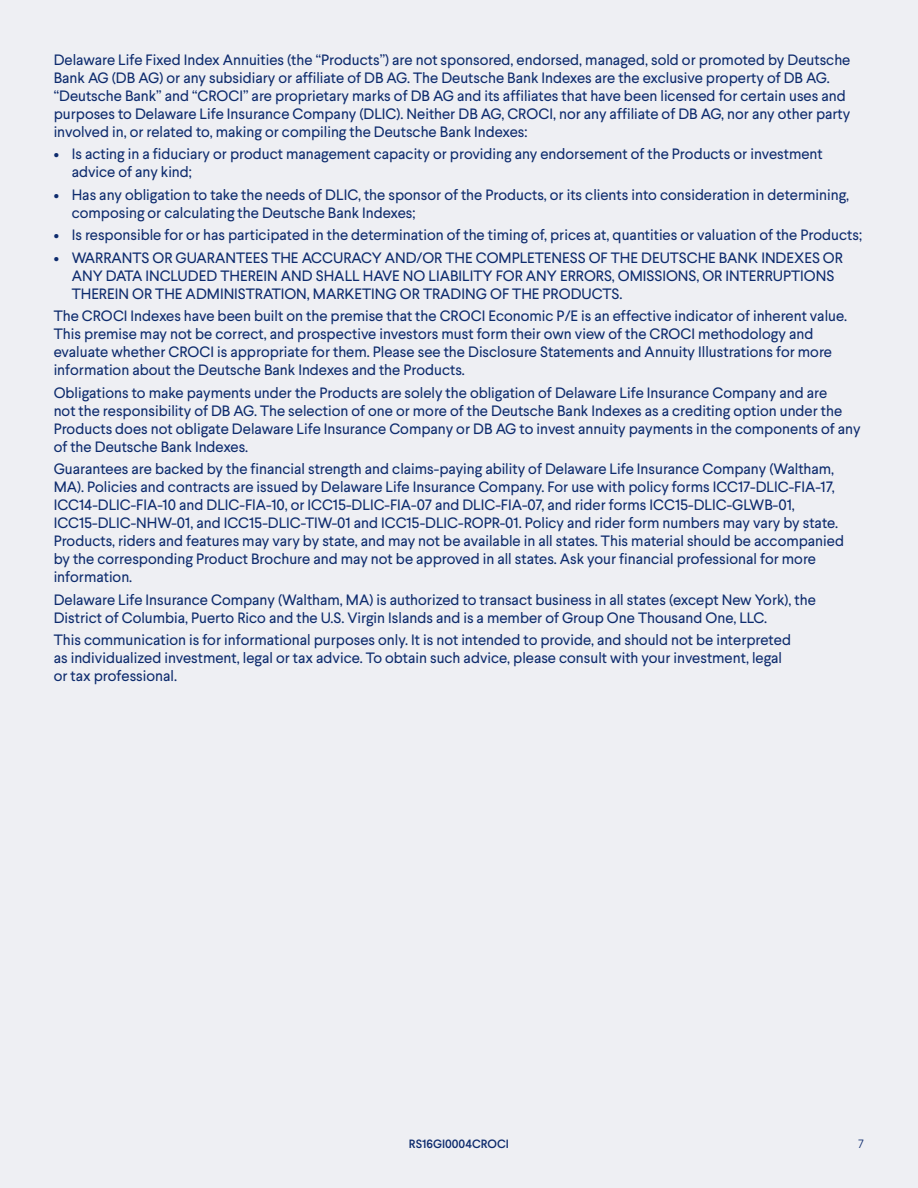
<style>
.page{position:relative;width:918px;height:1188px;background:#eeeff3}
.page>*{position:absolute;margin:0;border:0;box-sizing:border-box;transform-origin:0 0}
.ParaStyle01-Leading{font:15px/18px "Larsseit";color:#0d2b6d}
.t1{font:500 12px "Larsseit";color:#0d2b6d}
.t2{font:300 12px "Larsseit";color:#0d2b6d}
</style>
<div class="page">
<p class="ParaStyle01-Leading" style="left:54px;top:51px;width:798px">Delaware Life Fixed Index Annuities (the “Products”) are not sponsored, endorsed, managed, sold or promoted by Deutsche Bank AG (DB AG) or any subsidiary or affiliate of DB AG. The Deutsche Bank Indexes are the exclusive property of DB AG. “Deutsche Bank” and “CROCI” are proprietary marks of DB AG and its affiliates that have been licensed for certain uses and purposes to Delaware Life Insurance Company (DLIC). Neither DB AG, CROCI, nor any affiliate of DB AG, nor any other party involved in, or related to, making or compiling the Deutsche Bank Indexes:</p>
<p class="ParaStyle01-Leading" style="left:72px;top:145px;width:752px;text-indent:-18px">• Is acting in a fiduciary or product management capacity or providing any endorsement of the Products or investment advice of any kind;</p>
<p class="ParaStyle01-Leading" style="left:72px;top:186px;width:779px;text-indent:-18px">• Has any obligation to take the needs of DLIC, the sponsor of the Products, or its clients into consideration in determining, composing or calculating the Deutsche Bank Indexes;</p>
<p class="ParaStyle01-Leading" style="left:54px;top:226px;width:810px">• Is responsible for or has participated in the determination of the timing of, prices at, quantities or valuation of the Products;</p>
<p class="ParaStyle01-Leading" style="left:72px;top:249px;width:773px;text-indent:-18px">• WARRANTS OR GUARANTEES THE ACCURACY AND/OR THE COMPLETENESS OF THE DEUTSCHE BANK INDEXES OR<br>ANY DATA INCLUDED THEREIN AND SHALL HAVE NO LIABILITY FOR ANY ERRORS, OMISSIONS, OR INTERRUPTIONS<br>THEREIN OR THE ADMINISTRATION, MARKETING OR TRADING OF THE PRODUCTS.</p>
<p class="ParaStyle01-Leading" style="left:54px;top:307px;width:795px">The CROCI Indexes have been built on the premise that the CROCI Economic P/E is an effective indicator of inherent value.<br>This premise may not be correct, and prospective investors must form their own view of the CROCI methodology and evaluate whether CROCI is appropriate for them. Please see the Disclosure Statements and Annuity Illustrations for more information about the Deutsche Bank Indexes and the Products.</p>
<p class="ParaStyle01-Leading" style="left:54px;top:384px;width:808px">Obligations to make payments under the Products are solely the obligation of Delaware Life Insurance Company and are<br>not the responsibility of DB AG. The selection of one or more of the Deutsche Bank Indexes as a crediting option under the Products does not obligate Delaware Life Insurance Company or DB AG to invest annuity payments in the components of any of the Deutsche Bank Indexes.</p>
<p class="ParaStyle01-Leading" style="left:54px;top:460px;width:792px">Guarantees are backed by the financial strength and claims-paying ability of Delaware Life Insurance Company (Waltham, MA). Policies and contracts are issued by Delaware Life Insurance Company. For use with policy forms ICC17-DLIC-FIA-17, ICC14-DLIC-FIA-10 and DLIC-FIA-10, or ICC15-DLIC-FIA-07 and DLIC-FIA-07, and rider forms ICC15-DLIC-GLWB-01, ICC15‑DLIC-NHW-01, and ICC15-DLIC-TIW-01 and ICC15-DLIC-ROPR-01. Policy and rider form numbers may vary by state.<br>Products, riders and features may vary by state, and may not be available in all states. This material should be accompanied by the corresponding Product Brochure and may not be approved in all states. Ask your financial professional for more information.</p>
<p class="ParaStyle01-Leading" style="left:54px;top:591px;width:764px">Delaware Life Insurance Company (Waltham, MA) is authorized to transact business in all states (except New York), the<br>District of Columbia, Puerto Rico and the U.S. Virgin Islands and is a member of Group One Thousand One, LLC.</p>
<p class="ParaStyle01-Leading" style="left:54px;top:631px;width:739px">This communication is for informational purposes only. It is not intended to provide, and should not be interpreted as individualized investment, legal or tax advice. To obtain such advice, please consult with your investment, legal or tax professional.</p>
<p class="t1" style="left:409px;top:1135px;width:102px">RS16GI0004CROCI</p>
<p class="t2" style="left:858px;top:1136px;width:7px">7</p>
</div>
